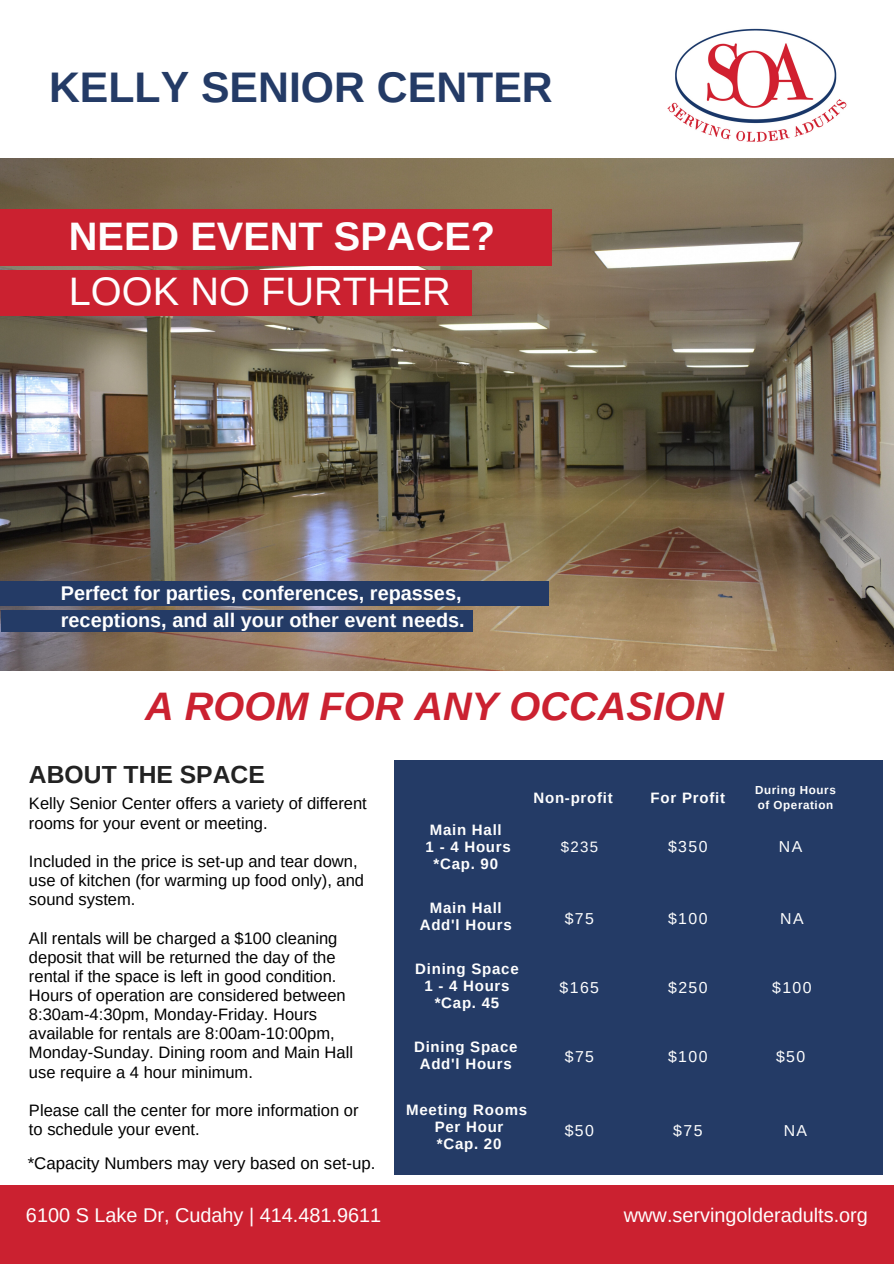
<style>
.page{position:relative;width:894px;height:1264px;background:#fff}
.page>*{position:absolute;margin:0;border:0;box-sizing:border-box;transform-origin:0 0}
.t1{font:700 42.75px "Arimo";color:#243b66}
.t2{font:italic 700 39.75px "Arimo";color:#cb2130}
.t3{font:700 39.75px "Arimo";color:#fefefe}
.t4{font:39.75px "Arimo";color:#fefefe}
.t5{font:700 24.75px "Arimo";color:#222}
.t6{font:700 19.8px/27px "Arimo";color:#fff}
.t7{font:19.8px "Arimo";color:#fefefe}
.t8{font:16.8px "Arimo";color:#000}
.t9{font:16.5px/19.2px "Arimo";color:#000}
.t10{font:15.9px "Arimo";letter-spacing:.09em;color:#fefefe}
.t11{font:700 15px/17px "Arimo";letter-spacing:.05em;color:#fefefe;text-align:center}
.t12{font:15px "Arimo";color:#fefefe}
.t13{font:700 11.7px/15.5px "Arimo";letter-spacing:.05em;color:#fefefe}
</style>
<div class="page">
<img style="left:0;top:159px;width:893px;height:511px">
<div style="left:394px;top:760px;width:488px;height:414px;background:#243b66"></div>
<div style="left:0;top:209px;width:551px;height:57px;background:#cb2130"></div>
<div style="left:0;top:270px;width:472px;height:45px;background:#cb2130"></div>
<div style="left:0;top:581px;width:548px;height:25px;background:#243b66"></div>
<div style="left:1px;top:610px;width:471px;height:22px;background:#243b66"></div>
<div style="left:0;top:1185px;width:893px;height:78px;background:#cb2130"></div>
<img style="left:667px;top:28px;width:180px;height:114px">
<h1 class="t1" style="left:49px;top:64px;width:505px">KELLY SENIOR CENTER</h1>
<h2 class="t3" style="left:69px;top:214px;width:427px">NEED EVENT SPACE?</h2>
<h2 class="t4" style="left:69px;top:269px;width:383px">LOOK NO FURTHER</h2>
<p class="t6" style="left:61px;top:580px;width:405px">Perfect for parties, conferences, repasses, receptions, and all your other event needs.</p>
<h2 class="t2" style="left:145px;top:683px;width:580px">A ROOM FOR ANY OCCASION</h2>
<h3 class="t5" style="left:29px;top:760px;width:237px">ABOUT THE SPACE</h3>
<p class="t9" style="left:29px;top:794px;width:339px">Kelly Senior Center offers a variety of different rooms for your event or meeting.</p>
<p class="t9" style="left:29px;top:851px;width:336px">Included in the price is set-up and tear down, use of kitchen (for warming up food only), and sound system.</p>
<p class="t9" style="left:29px;top:928px;width:325px">All rentals will be charged a $100 cleaning deposit that will be returned the day of the rental if the space is left in good condition.<br>Hours of operation are considered between 8:30am-4:30pm, Monday-Friday. Hours available for rentals are 8:00am-10:00pm, Monday-Sunday. Dining room and Main Hall use require a 4 hour minimum.</p>
<p class="t9" style="left:29px;top:1100px;width:331px">Please call the center for more information or to schedule your event.</p>
<p class="t8" style="left:28px;top:1153px;width:349px">*Capacity Numbers may very based on set-up.</p>
<p class="t11" style="left:425px;top:821px;width:87px">Main Hall<br>1 - 4 Hours *Cap. 90</p>
<p class="t11" style="left:419px;top:899px;width:94px">Main Hall<br>Add'l Hours</p>
<p class="t11" style="left:415px;top:960px;width:105px">Dining Space<br>1 - 4 Hours *Cap. 45</p>
<p class="t11" style="left:414px;top:1038px;width:105px">Dining Space<br>Add'l Hours</p>
<p class="t11" style="left:533px;top:789px;width:81px">Non-profit</p>
<p class="t11" style="left:650px;top:789px;width:76px">For Profit</p>
<p class="t13" style="left:754px;top:782px;width:82px">During Hours of Operation</p>
<p class="t12" style="left:560px;top:838px;width:39px">$235</p>
<p class="t10" style="left:668px;top:837px;width:41px">$350</p>
<p class="t10" style="left:564px;top:909px;width:31px">$75</p>
<p class="t10" style="left:668px;top:909px;width:41px">$100</p>
<p class="t10" style="left:778px;top:837px;width:25px">NA</p>
<p class="t10" style="left:780px;top:909px;width:25px">NA</p>
<p class="t10" style="left:559px;top:979px;width:41px">$165</p>
<p class="t10" style="left:668px;top:979px;width:41px">$250</p>
<p class="t10" style="left:772px;top:979px;width:41px">$100</p>
<p class="t10" style="left:564px;top:1047px;width:31px">$75</p>
<p class="t10" style="left:667px;top:1047px;width:41px">$100</p>
<p class="t10" style="left:775px;top:1047px;width:31px">$50</p>
<p class="t11" style="left:406px;top:1101px;width:122px">Meeting Rooms<br>Per Hour<br>*Cap. 20</p>
<p class="t10" style="left:564px;top:1122px;width:31px">$50</p>
<p class="t10" style="left:673px;top:1122px;width:31px">$75</p>
<p class="t10" style="left:783px;top:1122px;width:25px">NA</p>
<p class="t7" style="left:26px;top:1203px;width:356px">6100 S Lake Dr, Cudahy | 414.481.9611</p>
<p class="t7" style="left:623px;top:1203px;width:245px">www.servingolderadults.org</p>
</div>
